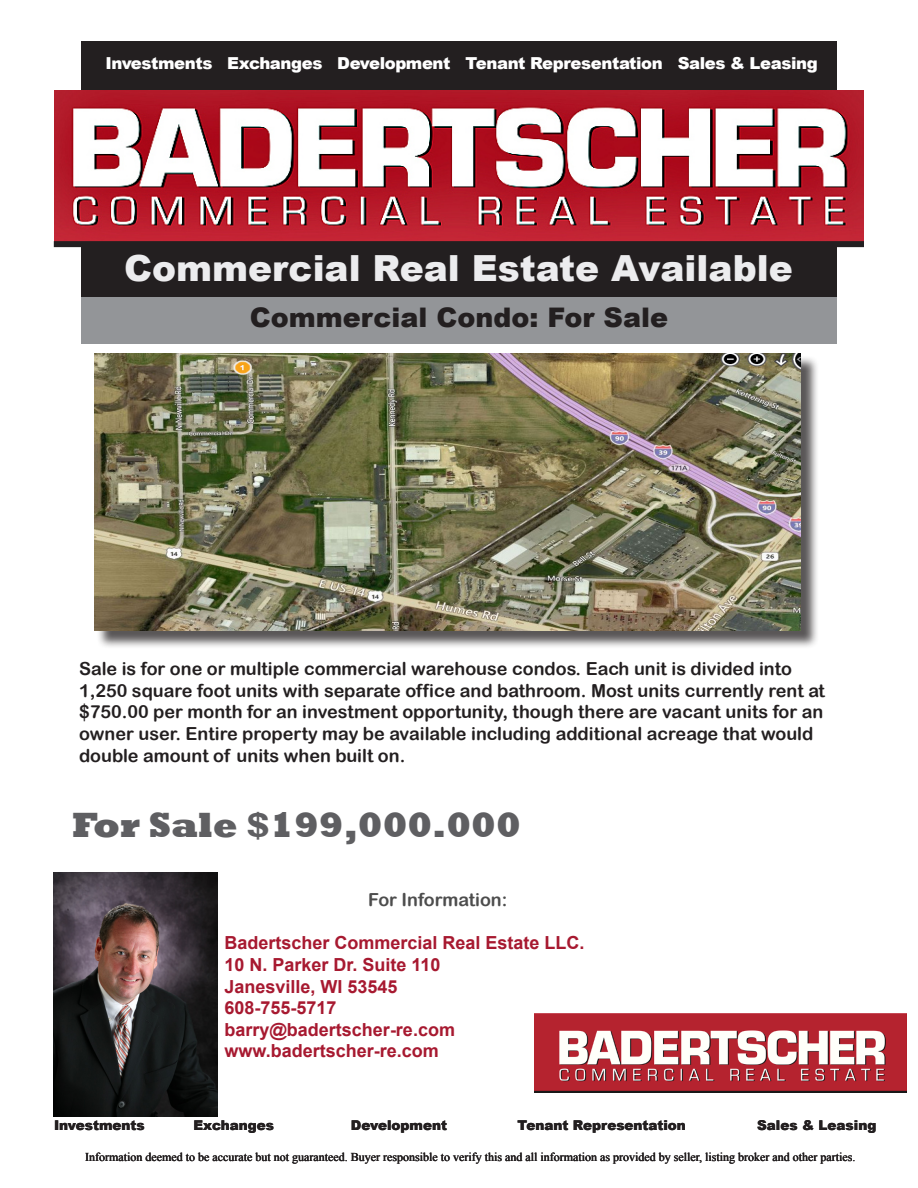
<style>
.page{position:relative;width:918px;height:1188px;background:#fff}
.page>*{position:absolute;margin:0;border:0;box-sizing:border-box;transform-origin:0 0}
.t1{font:900 36px "Arial";color:#ececee}
.t2{font:800 36px "Rockwell";color:#5f5f62}
.t3{font:900 27px "Arial";color:#231f20}
.t4{font:18px/21.6px "Arial Rounded MT Bold";color:#231f20}
.t5{font:700 18px "Arial";color:#a71930}
.t6{font:18px "Arial Rounded MT Bold";color:#4d4d4d}
.t7{font:900 16.5px "Arial";letter-spacing:-.025em;color:#fff}
.t8{font:900 13.5px "Arial";color:#231f20}
.t9{font:12px "Times New Roman";color:#231f20}
</style>
<div class="page">
<img style="left:535px;top:1014px;width:371px;height:78px">
<img style="left:54px;top:872px;width:163px;height:245px">
<div style="left:96px;top:355px;width:723px;height:295px;background:#231f20;opacity:.75"></div>
<img style="left:94px;top:353px;width:707px;height:278px">
<div style="left:81px;top:293px;width:756px;height:50px;background:#939598"></div>
<div style="left:81px;top:247px;width:756px;height:50px;background:#231f20"></div>
<div style="left:81px;top:41px;width:756px;height:50px;background:#231f20"></div>
<img style="left:54px;top:90px;width:810px;height:151px">
<div style="left:54px;top:241px;width:810px;height:6px;background:#231f20"></div>
<p class="t7" style="left:106px;top:51px;width:714px">Investments Exchanges Development Tenant Representation Sales &amp; Leasing</p>
<p class="t1" style="left:124px;top:242px;width:670px">Commercial Real Estate Available</p>
<p class="t3" style="left:250px;top:298px;width:420px">Commercial Condo: For Sale</p>
<p class="t4" style="left:79px;top:658px;width:747px">Sale is for one or multiple commercial warehouse condos. Each unit is divided into 1,250 square foot units with separate office and bathroom. Most units currently rent at $750.00 per month for an investment opportunity, though there are vacant units for an owner user. Entire property may be available including additional acreage that would double amount of units when built on.</p>
<p class="t2" style="left:72px;top:804px;width:450px">For Sale $199,000.000</p>
<p class="t6" style="left:368px;top:889px;width:141px">For Information:</p>
<p class="t5" style="left:224px;top:931px;width:362px">Badertscher Commercial Real Estate LLC.</p>
<p class="t5" style="left:224px;top:953px;width:218px">10 N. Parker Dr. Suite 110</p>
<p class="t5" style="left:224px;top:974px;width:175px">Janesville, WI 53545</p>
<p class="t5" style="left:224px;top:996px;width:114px">608-755-5717</p>
<p class="t5" style="left:224px;top:1018px;width:232px">barry@badertscher-re.com</p>
<p class="t5" style="left:224px;top:1039px;width:216px">www.badertscher-re.com</p>
<p class="t8" style="left:54px;top:1116px;width:92px">Investments</p>
<p class="t8" style="left:193px;top:1116px;width:82px">Exchanges</p>
<p class="t8" style="left:351px;top:1116px;width:98px">Development</p>
<p class="t8" style="left:517px;top:1116px;width:170px">Tenant Representation</p>
<p class="t8" style="left:757px;top:1116px;width:121px">Sales &amp; Leasing</p>
<p class="t9" style="left:85px;top:1149px;width:772px">Information deemed to be accurate but not guaranteed. Buyer responsible to verify this and all information as provided by seller, listing broker and other parties.</p>
</div>
